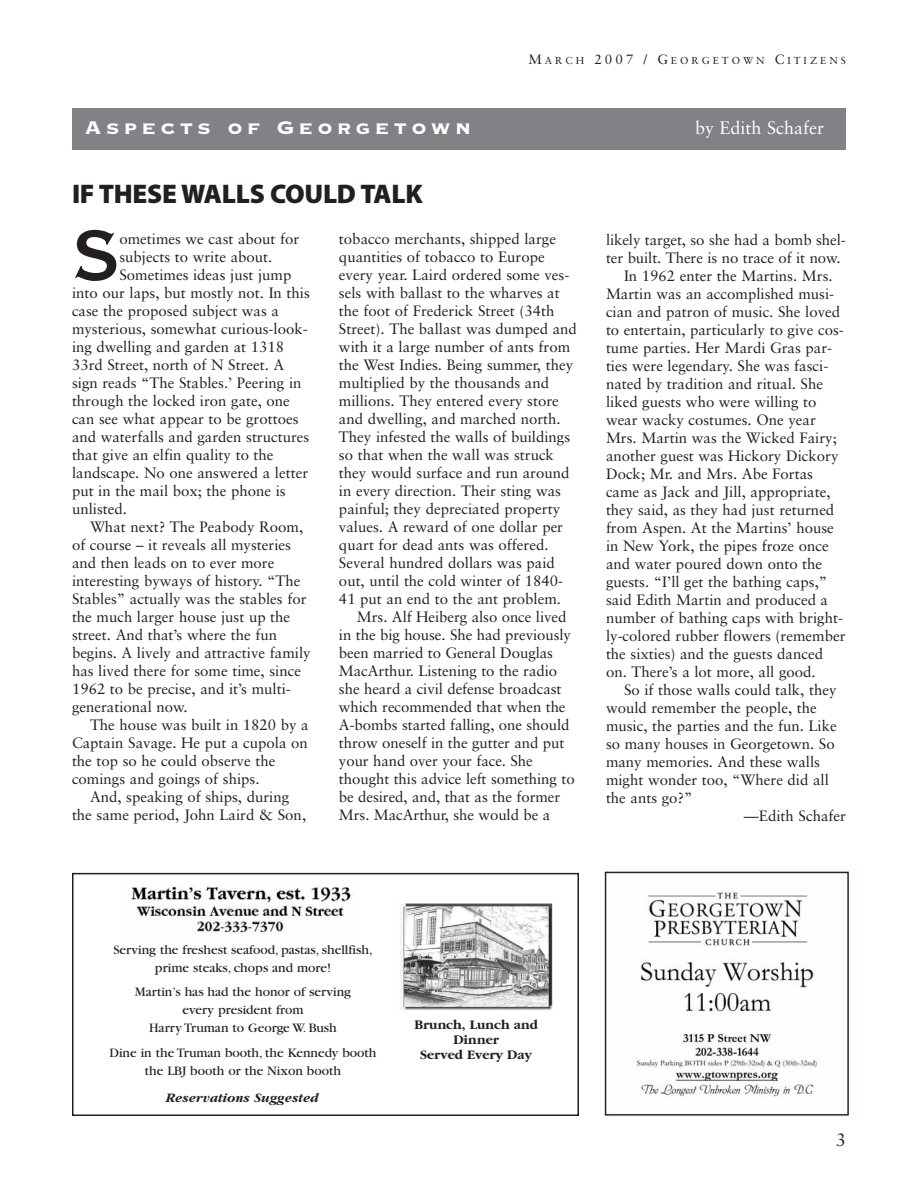
<style>
.page{position:relative;width:918px;height:1188px;background:#fff}
.page>*{position:absolute;margin:0;border:0;box-sizing:border-box;transform-origin:0 0}
.t1{font:95.1px "Copperplate Thirty BC";color:#231f20}
.t2{font:27px "Myriad MM 830 600";letter-spacing:-.01em;color:#231f20}
.t3{font:24px "Copperplate Thirty Three BC";letter-spacing:.185em;color:#fff}
.t4{font:18px "Sabon";color:#fff}
.t5{font:18px "Sabon";color:#231f20}
.t6{font:15px/18px "Sabon";color:#231f20}
.t7{font:13.5px/18px "Garamond";color:#231f20;text-align:center}
.t8{font:700 13.5px/15px "Garamond";color:#231f20;text-align:center}
.t9{font:italic 700 13.5px "Garamond";color:#231f20}
.t10{font:10.2px "Sabon";letter-spacing:.295em;color:#231f20}
.s1{font-size:13.5px}
</style>
<div class="page">
<div style="left:72px;top:108px;width:774px;height:42px;background:#808285"></div>
<div style="left:72px;top:873px;width:507px;height:243px;border:2px solid #231f20"></div>
<img style="left:400px;top:903px;width:153px;height:107px">
<img style="left:131px;top:886px;width:220px;height:48px">
<img style="left:604px;top:871px;width:246px;height:245px">
<p class="t10" style="left:528px;top:57px;width:319px"><span class="s1">M</span>ARCH <span class="s1">2007 / G</span>EORGETOWN <span class="s1">C</span>ITIZENS</p>
<h3 class="t3" style="left:84px;top:111px;width:388px">Aspects of Georgetown</h3>
<p class="t4" style="left:695px;top:120px;width:130px">by Edith Schafer</p>
<h2 class="t2" style="left:72px;top:184px;width:352px">IF THESE WALLS COULD TALK</h2>
<h1 class="t1" style="left:72px;top:192px;width:49px">S</h1>
<p class="t6" style="left:119px;top:231px;width:181px">ometimes we cast about for</p>
<p class="t6" style="left:339px;top:231px;width:239px">tobacco merchants, shipped large quantities of tobacco to Europe every year. Laird ordered some ves&shy;sels with ballast to the wharves at the foot of Frederick Street (34th Street). The ballast was dumped and with it a large number of ants from the West Indies. Being summer, they multiplied by the thousands and millions. They entered every store and dwelling, and marched north.<br>They infested the walls of buildings so that when the wall was struck they would surface and run around in every direction. Their sting was painful; they depreciated property values. A reward of one dollar per quart for dead ants was offered.<br>Several hundred dollars was paid out, until the cold winter of 1840- 41 put an end to the ant problem.</p>
<p class="t6" style="left:339px;top:609px;width:237px;text-indent:18px">Mrs. Alf Heiberg also once lived in the big house. She had previously been married to General Douglas MacArthur. Listening to the radio she heard a civil defense broadcast which recommended that when the A-bombs started falling, one should throw oneself in the gutter and put your hand over your face. She thought this advice left something to be desired, and, that as the former Mrs. MacArthur, she would be a</p>
<p class="t6" style="left:119px;top:249px;width:154px">subjects to write about.</p>
<p class="t6" style="left:119px;top:267px;width:174px">Sometimes ideas just jump</p>
<p class="t6" style="left:72px;top:285px;width:239px">into our laps, but mostly not. In this</p>
<p class="t6" style="left:72px;top:303px;width:209px">case the proposed subject was a</p>
<p class="t6" style="left:72px;top:321px;width:237px">mysterious, somewhat curious-look-</p>
<p class="t6" style="left:72px;top:339px;width:214px">ing dwelling and garden at 1318</p>
<p class="t6" style="left:72px;top:357px;width:214px">33rd Street, north of N Street. A</p>
<p class="t6" style="left:72px;top:375px;width:231px">sign reads “The Stables.’ Peering in</p>
<p class="t6" style="left:72px;top:393px;width:219px">through the locked iron gate, one</p>
<p class="t6" style="left:72px;top:411px;width:228px">can see what appear to be grottoes</p>
<p class="t6" style="left:72px;top:429px;width:239px">and waterfalls and garden structures</p>
<p class="t6" style="left:72px;top:447px;width:203px">that give an elfin quality to the</p>
<p class="t6" style="left:72px;top:465px;width:238px">landscape. No one answered a letter</p>
<p class="t6" style="left:72px;top:483px;width:215px">put in the mail box; the phone is</p>
<p class="t6" style="left:72px;top:501px;width:56px">unlisted.</p>
<p class="t6" style="left:90px;top:519px;width:215px">What next? The Peabody Room,</p>
<p class="t6" style="left:72px;top:537px;width:221px">of course – it reveals all mysteries</p>
<p class="t6" style="left:72px;top:555px;width:204px">and then leads on to ever more</p>
<p class="t6" style="left:72px;top:573px;width:230px">interesting byways of history. “The</p>
<p class="t6" style="left:72px;top:591px;width:236px">Stables” actually was the stables for</p>
<p class="t6" style="left:72px;top:609px;width:220px">the much larger house just up the</p>
<p class="t6" style="left:72px;top:627px;width:207px">street. And that’s where the fun</p>
<p class="t6" style="left:72px;top:645px;width:240px">begins. A lively and attractive family</p>
<p class="t6" style="left:72px;top:663px;width:231px">has lived there for some time, since</p>
<p class="t6" style="left:72px;top:681px;width:220px">1962 to be precise, and it’s multi-</p>
<p class="t6" style="left:72px;top:699px;width:117px">generational now.</p>
<p class="t6" style="left:90px;top:717px;width:220px">The house was built in 1820 by a</p>
<p class="t6" style="left:72px;top:735px;width:237px">Captain Savage. He put a cupola on</p>
<p class="t6" style="left:72px;top:753px;width:205px">the top so he could observe the</p>
<p class="t6" style="left:72px;top:771px;width:189px">comings and goings of ships.</p>
<p class="t6" style="left:90px;top:789px;width:201px">And, speaking of ships, during</p>
<p class="t6" style="left:72px;top:807px;width:236px">the same period, John Laird &amp; Son,</p>
<p class="t6" style="left:606px;top:232px;width:241px">likely target, so she had a bomb shel-</p>
<p class="t6" style="left:606px;top:250px;width:236px">ter built. There is no trace of it now.</p>
<p class="t6" style="left:624px;top:268px;width:210px">In 1962 enter the Martins. Mrs.</p>
<p class="t6" style="left:606px;top:286px;width:230px">Martin was an accomplished musi-</p>
<p class="t6" style="left:606px;top:304px;width:236px">cian and patron of music. She loved</p>
<p class="t6" style="left:606px;top:322px;width:239px">to entertain, particularly to give cos-</p>
<p class="t6" style="left:606px;top:340px;width:228px">tume parties. Her Mardi Gras par-</p>
<p class="t6" style="left:606px;top:358px;width:224px">ties were legendary. She was fasci-</p>
<p class="t6" style="left:606px;top:376px;width:219px">nated by tradition and ritual. She</p>
<p class="t6" style="left:606px;top:394px;width:212px">liked guests who were willing to</p>
<p class="t6" style="left:606px;top:412px;width:211px">wear wacky costumes. One year</p>
<p class="t6" style="left:606px;top:430px;width:232px">Mrs. Martin was the Wicked Fairy;</p>
<p class="t6" style="left:606px;top:448px;width:234px">another guest was Hickory Dickory</p>
<p class="t6" style="left:606px;top:466px;width:209px">Dock; Mr. and Mrs. Abe Fortas</p>
<p class="t6" style="left:606px;top:484px;width:226px">came as Jack and Jill, appropriate,</p>
<p class="t6" style="left:606px;top:502px;width:230px">they said, as they had just returned</p>
<p class="t6" style="left:606px;top:520px;width:229px">from Aspen. At the Martins’ house</p>
<p class="t6" style="left:606px;top:538px;width:224px">in New York, the pipes froze once</p>
<p class="t6" style="left:606px;top:556px;width:218px">and water poured down onto the</p>
<p class="t6" style="left:606px;top:574px;width:223px">guests. “I’ll get the bathing caps,”</p>
<p class="t6" style="left:606px;top:592px;width:224px">said Edith Martin and produced a</p>
<p class="t6" style="left:606px;top:610px;width:239px">number of bathing caps with bright-</p>
<p class="t6" style="left:606px;top:628px;width:241px">ly-colored rubber flowers (remember</p>
<p class="t6" style="left:606px;top:646px;width:219px">the sixties) and the guests danced</p>
<p class="t6" style="left:606px;top:664px;width:211px">on. There’s a lot more, all good.</p>
<p class="t6" style="left:624px;top:682px;width:214px">So if those walls could talk, they</p>
<p class="t6" style="left:606px;top:700px;width:212px">would remember the people, the</p>
<p class="t6" style="left:606px;top:718px;width:232px">music, the parties and the fun. Like</p>
<p class="t6" style="left:606px;top:736px;width:230px">so many houses in Georgetown. So</p>
<p class="t6" style="left:606px;top:754px;width:216px">many memories. And these walls</p>
<p class="t6" style="left:606px;top:772px;width:224px">might wonder too, “Where did all</p>
<p class="t6" style="left:606px;top:790px;width:88px">the ants go?”</p>
<p class="t6" style="left:744px;top:808px;width:104px">—Edith Schafer</p>
<p class="t7" style="left:113px;top:942px;width:261px">Serving the freshest seafood, pastas, shellfish, prime steaks, chops and more!</p>
<p class="t7" style="left:135px;top:984px;width:218px">Martin’s has had the honor of serving every president from<br>Harry Truman to George W. Bush</p>
<p class="t7" style="left:109px;top:1045px;width:269px">Dine in the Truman booth, the Kennedy booth the LBJ booth or the Nixon booth</p>
<p class="t9" style="left:166px;top:1093px;width:155px">Reservations Suggested</p>
<p class="t8" style="left:414px;top:1018px;width:125px">Brunch, Lunch and<br>Dinner<br>Served Every Day</p>
<p class="t5" style="left:836px;top:1132px;width:12px">3</p>
</div>
